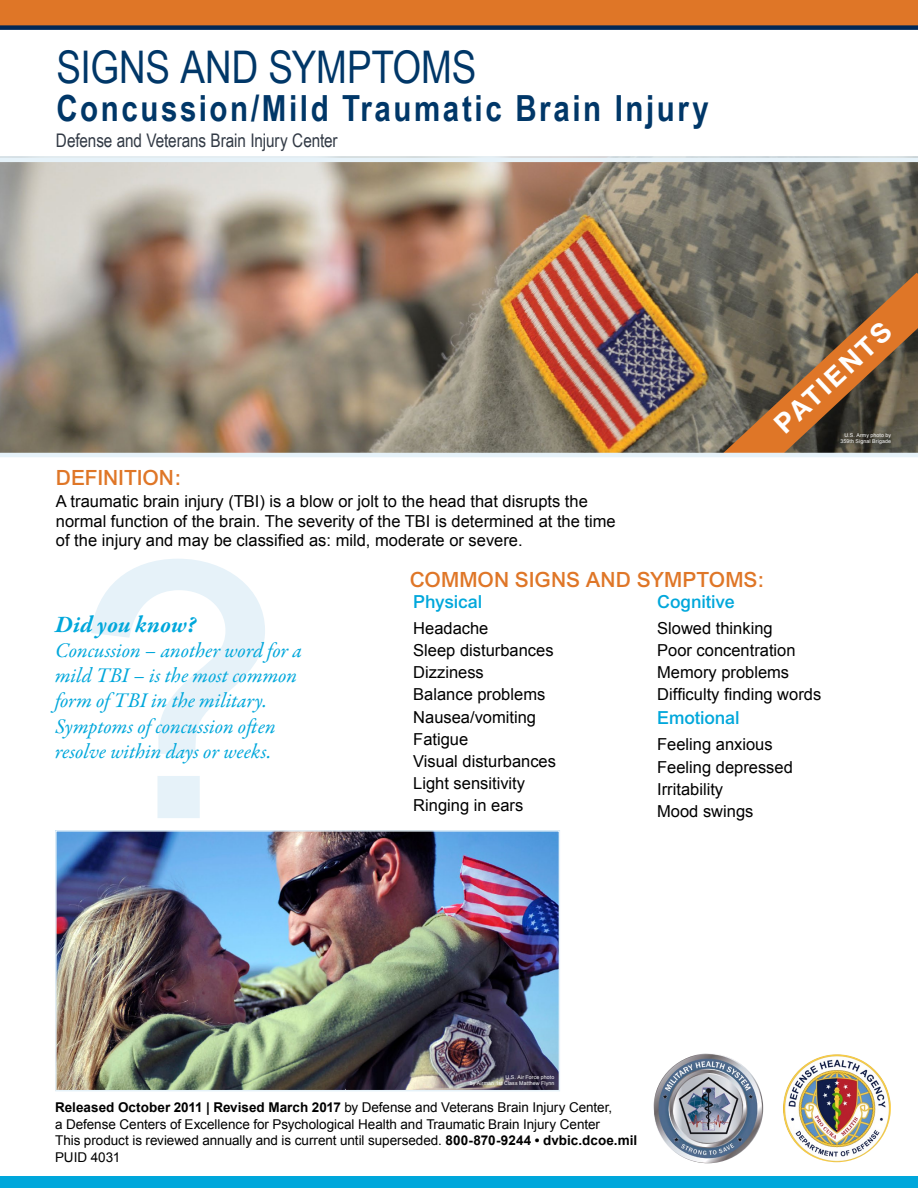
<style>
.page{position:relative;width:918px;height:1188px;background:#fff}
.page>*{position:absolute;margin:0;border:0;box-sizing:border-box;transform-origin:0 0}
.t1{font:500 357.3px "Arial";color:#e6f2f9}
.t2{font:45px "Arial Narrow";letter-spacing:-.005em;color:#003768}
.t3{font:700 36px "Arial Narrow";letter-spacing:.07em;color:#003768}
.t4{font:700 27px "Helvetica Neue";color:#fff}
.t5{font:italic 700 24px "Garamond Premr Pro";letter-spacing:.01em;color:#00a7db}
.t6{font:italic 21px/25.2px "Garamond Premr Pro";color:#00a7db}
.t7{font:500 21px "Arial";color:#df7627}
.t8{font:18.75px "Arial Narrow";letter-spacing:-.005em;color:#323a45}
.t9{font:500 18px "Arial";letter-spacing:-.005em;color:#00a7db}
.t10{font:16.5px/19.5px "Arial";color:#000}
.t11{font:13.5px/16.5px "Arial";letter-spacing:-.005em;color:#000}
.t12{font:5.25px/6px "Arial";letter-spacing:.02em;color:#fff;text-align:right}
.s1{font-weight:700}
</style>
<div class="page">
<img style="left:0;top:156px;width:918px;height:297px">
<div style="left:0;top:0;width:918px;height:28px;background:#df7627"></div>
<div style="left:0;top:25px;width:918px;height:5px;background:#002856"></div>
<div style="left:0;top:1176px;width:918px;height:12px;background:#00a7db"></div>
<svg style="left:722px;top:273px;width:196px;height:180px"></svg>
<hr style="left:0;top:158px;width:918px;height:4px;background:#e6f2f9">
<hr style="left:0;top:453px;width:918px;height:4px;background:#e6f2f9">
<img style="left:58px;top:833px;width:499px;height:255px">
<div style="left:55px;top:830px;width:505px;height:261px;border:2px solid #e6f2f9"></div>
<img style="left:653px;top:1053px;width:110px;height:110px">
<img style="left:783px;top:1054px;width:108px;height:108px;border-radius:52px">
<h1 class="t2" style="left:57px;top:34px;width:421px">SIGNS AND SYMPTOMS</h1>
<h1 class="t3" style="left:57px;top:81px;width:654px">Concussion/Mild Traumatic Brain Injury</h1>
<p class="t8" style="left:56px;top:126px;width:283px">Defense and Veterans Brain Injury Center</p>
<h2 class="t7" style="left:56px;top:465px;width:127px">DEFINITION:</h2>
<p class="t10" style="left:56px;top:492px;width:561px">A traumatic brain injury (TBI) is a blow or jolt to the head that disrupts the normal function of the brain. The severity of the TBI is determined at the time of the injury and may be classified as: mild, moderate or severe.</p>
<p class="t4" style="left:767px;top:416px;width:149px;rotate:-43deg">PATIENTS</p>
<p class="t12" style="left:840px;top:432px;width:52px">U.S. Army photo by<br>359th Signal Brigade</p>
<h1 class="t1" style="left:74px;top:483px;width:210px">?</h1>
<p class="t5" style="left:55px;top:609px;width:143px">Did you know?</p>
<p class="t6" style="left:55px;top:639px;width:248px">Concussion – another word for a mild TBI – is the most common form of TBI in the military.<br>Symptoms of concussion often resolve within days or weeks.</p>
<h2 class="t7" style="left:410px;top:567px;width:356px">COMMON SIGNS AND SYMPTOMS:</h2>
<h3 class="t9" style="left:413px;top:591px;width:71px">Physical</h3>
<p class="t10" style="left:413px;top:618px;width:77px">Headache</p>
<p class="t10" style="left:413px;top:641px;width:142px">Sleep disturbances</p>
<p class="t10" style="left:413px;top:663px;width:72px">Dizziness</p>
<p class="t10" style="left:413px;top:685px;width:134px">Balance problems</p>
<p class="t10" style="left:413px;top:707px;width:124px">Nausea/vomiting</p>
<p class="t10" style="left:413px;top:729px;width:57px">Fatigue</p>
<p class="t10" style="left:413px;top:752px;width:144px">Visual disturbances</p>
<p class="t10" style="left:413px;top:774px;width:113px">Light sensitivity</p>
<p class="t10" style="left:413px;top:796px;width:112px">Ringing in ears</p>
<h3 class="t9" style="left:657px;top:591px;width:79px">Cognitive</h3>
<p class="t10" style="left:657px;top:618px;width:117px">Slowed thinking</p>
<p class="t10" style="left:657px;top:641px;width:140px">Poor concentration</p>
<p class="t10" style="left:657px;top:663px;width:134px">Memory problems</p>
<p class="t10" style="left:657px;top:685px;width:166px">Difficulty finding words</p>
<h3 class="t9" style="left:657px;top:707px;width:84px">Emotional</h3>
<p class="t10" style="left:657px;top:735px;width:117px">Feeling anxious</p>
<p class="t10" style="left:657px;top:757px;width:137px">Feeling depressed</p>
<p class="t10" style="left:657px;top:779px;width:67px">Irritability</p>
<p class="t10" style="left:657px;top:802px;width:98px">Mood swings</p>
<p class="t12" style="left:470px;top:1074px;width:86px">U.S. Air Force photo<br>by Airman 1st Class Matthew Flynn</p>
<p class="t11" style="left:55px;top:1099px;width:584px"><span class="s1">Released October 2011 | Revised March 2017</span> by Defense and Veterans Brain Injury Center,<br>a Defense Centers of Excellence for Psychological Health and Traumatic Brain Injury Center<br>This product is reviewed annually and is current until superseded. <span class="s1">800-870-9244 • dvbic.dcoe.mil </span>PUID 4031</p>
</div>
